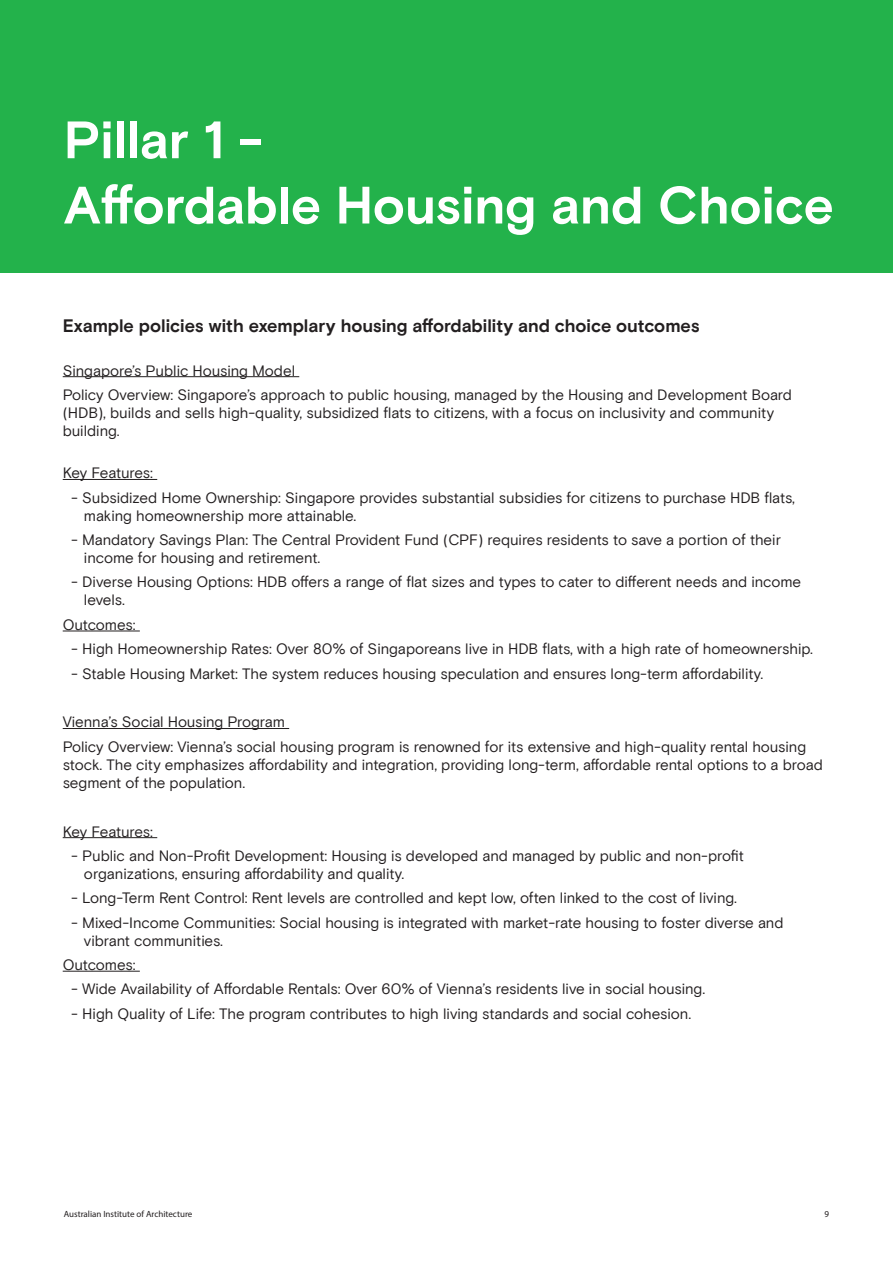
<style>
.page{position:relative;width:893px;height:1263px;background:#fff}
.page>*{position:absolute;margin:0;border:0;box-sizing:border-box;transform-origin:0 0}
._3_Main_Header{font:700 52.5px "Basis Grotesque Pro";color:#fff}
.Bodycopy_Indented{font:700 18px "Basis Grotesque Pro";color:#231f20}
.Bodycopy_Indented-2{font:15px/18px "Basis Grotesque Pro";letter-spacing:-.01em;color:#231f20}
.t1{font:9px "Myriad Pro";color:#231f20}
</style>
<div class="page">
<hr style="left:63px;top:376px;width:236px;height:1px;background:#231f20">
<hr style="left:63px;top:479px;width:94px;height:1px;background:#231f20">
<hr style="left:63px;top:631px;width:77px;height:1px;background:#231f20">
<hr style="left:63px;top:728px;width:226px;height:1px;background:#231f20">
<hr style="left:63px;top:837px;width:94px;height:1px;background:#231f20">
<hr style="left:63px;top:971px;width:77px;height:1px;background:#231f20">
<div style="left:0;top:0;width:893px;height:272px;background:#23b24b"></div>
<p class="_3_Main_Header" style="left:64px;top:109px;width:201px">Pillar 1 -</p>
<p class="_3_Main_Header" style="left:64px;top:174px;width:771px">Affordable Housing and Choice</p>
<p class="Bodycopy_Indented" style="left:63px;top:315px;width:638px">Example policies with exemplary housing affordability and choice outcomes</p>
<p class="Bodycopy_Indented-2" style="left:63px;top:362px;width:234px">Singapore’s Public Housing Model</p>
<p class="Bodycopy_Indented-2" style="left:63px;top:386px;width:731px">Policy Overview: Singapore’s approach to public housing, managed by the Housing and Development Board (HDB), builds and sells high-quality, subsidized flats to citizens, with a focus on inclusivity and community building.</p>
<p class="Bodycopy_Indented-2" style="left:63px;top:464px;width:92px">Key Features:</p>
<p class="Bodycopy_Indented-2" style="left:84px;top:489px;width:713px;text-indent:-13px">- Subsidized Home Ownership: Singapore provides substantial subsidies for citizens to purchase HDB flats, making homeownership more attainable.</p>
<p class="Bodycopy_Indented-2" style="left:84px;top:531px;width:698px;text-indent:-13px">- Mandatory Savings Plan: The Central Provident Fund (CPF) requires residents to save a portion of their income for housing and retirement.</p>
<p class="Bodycopy_Indented-2" style="left:84px;top:574px;width:719px;text-indent:-13px">- Diverse Housing Options: HDB offers a range of flat sizes and types to cater to different needs and income levels.</p>
<p class="Bodycopy_Indented-2" style="left:63px;top:616px;width:74px">Outcomes:</p>
<p class="Bodycopy_Indented-2" style="left:71px;top:640px;width:743px">- High Homeownership Rates: Over 80% of Singaporeans live in HDB flats, with a high rate of homeownership.</p>
<p class="Bodycopy_Indented-2" style="left:71px;top:665px;width:694px">- Stable Housing Market: The system reduces housing speculation and ensures long-term affordability.</p>
<p class="Bodycopy_Indented-2" style="left:63px;top:713px;width:224px">Vienna’s Social Housing Program</p>
<p class="Bodycopy_Indented-2" style="left:63px;top:738px;width:762px">Policy Overview: Vienna’s social housing program is renowned for its extensive and high-quality rental housing stock. The city emphasizes affordability and integration, providing long-term, affordable rental options to a broad segment of the population.</p>
<p class="Bodycopy_Indented-2" style="left:63px;top:823px;width:92px">Key Features:</p>
<p class="Bodycopy_Indented-2" style="left:84px;top:847px;width:661px;text-indent:-13px">- Public and Non-Profit Development: Housing is developed and managed by public and non-profit organizations, ensuring affordability and quality.</p>
<p class="Bodycopy_Indented-2" style="left:71px;top:889px;width:667px">- Long-Term Rent Control: Rent levels are controlled and kept low, often linked to the cost of living.</p>
<p class="Bodycopy_Indented-2" style="left:84px;top:914px;width:701px;text-indent:-13px">- Mixed-Income Communities: Social housing is integrated with market-rate housing to foster diverse and vibrant communities.</p>
<p class="Bodycopy_Indented-2" style="left:63px;top:956px;width:74px">Outcomes:</p>
<p class="Bodycopy_Indented-2" style="left:71px;top:980px;width:635px">- Wide Availability of Affordable Rentals: Over 60% of Vienna’s residents live in social housing.</p>
<p class="Bodycopy_Indented-2" style="left:71px;top:1005px;width:622px">- High Quality of Life: The program contributes to high living standards and social cohesion.</p>
<p class="t1" style="left:64px;top:1209px;width:130px">Australian Institute of Architecture</p>
<p class="t1" style="left:825px;top:1209px;width:6px">9</p>
</div>
